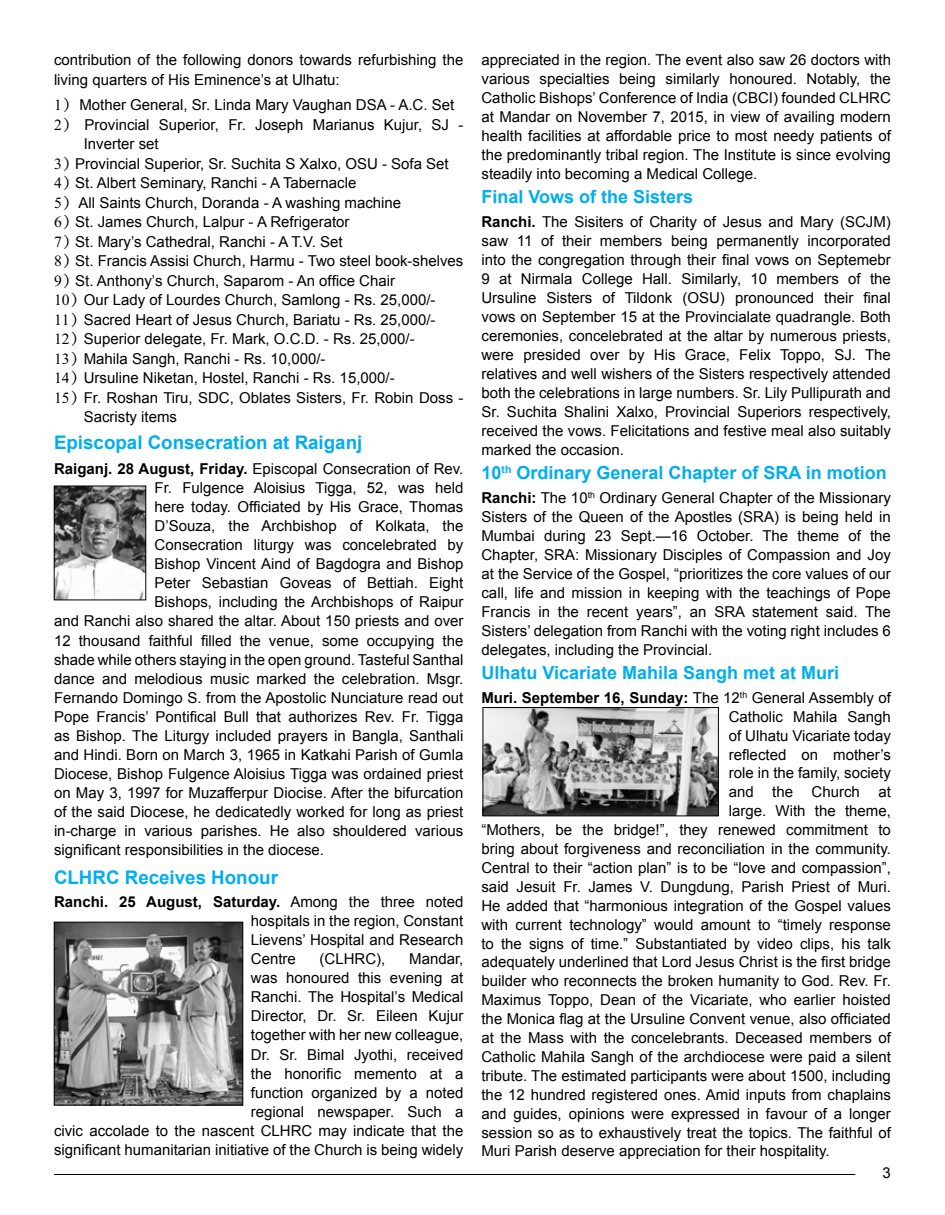
<style>
.page{position:relative;width:945px;height:1215px;background:#fff}
.page>*{position:absolute;margin:0;border:0;box-sizing:border-box;transform-origin:0 0}
.t1{font:700 18.75px "Arial";color:#00aeef}
.t2{font:700 18px "Arial";color:#00aeef}
.t3{font:15px/19px "Arial";color:#000;text-align:justify}
.t4{font:700 15px "Arial";color:#000}
.s1{font-family:"Panchulal";font-size:19.5px}
.s2{font-weight:700}
.s3{font-weight:400}
</style>
<div class="page">
<img style="left:56px;top:488px;width:88px;height:110px">
<div style="left:54px;top:486px;width:92px;height:114px;border:1px solid #000"></div>
<img style="left:56px;top:924px;width:185px;height:179px">
<div style="left:54px;top:922px;width:189px;height:183px;border:1px solid #000"></div>
<hr style="left:54px;top:1174px;width:801px;height:1px;background:#000">
<img style="left:485px;top:709px;width:232px;height:105px">
<div style="left:483px;top:707px;width:236px;height:109px;border:1px solid #000"></div>
<p class="t3" style="left:54px;top:50px;width:411px;line-height:19.5px">contribution of the following donors towards refurbishing the living quarters of His Eminence’s at Ulhatu:</p>
<p class="t3" style="left:54px;top:95px;width:402px"><span class="s1">1)</span> Mother General, Sr. Linda Mary Vaughan DSA - A.C. Set</p>
<p class="t3" style="left:84px;top:115px;width:381px;line-height:19.5px;text-indent:-30px"><span class="s1">2)</span> Provincial Superior, Fr. Joseph Marianus Kujur, SJ -<br>Inverter set</p>
<p class="t3" style="left:54px;top:154px;width:396px"><span class="s1">3)</span> Provincial Superior, Sr. Suchita S Xalxo, OSU - Sofa Set</p>
<p class="t3" style="left:54px;top:173px;width:304px"><span class="s1">4)</span> St. Albert Seminary, Ranchi - A Tabernacle</p>
<p class="t3" style="left:54px;top:193px;width:349px"><span class="s1">5)</span> All Saints Church, Doranda - A washing machine</p>
<p class="t3" style="left:54px;top:212px;width:297px"><span class="s1">6)</span> St. James Church, Lalpur - A Refrigerator</p>
<p class="t3" style="left:54px;top:232px;width:290px"><span class="s1">7)</span> St. Mary’s Cathedral, Ranchi - A T.V. Set</p>
<p class="t3" style="left:54px;top:251px;width:411px"><span class="s1">8)</span> St. Francis Assisi Church, Harmu - Two steel book-shelves</p>
<p class="t3" style="left:54px;top:271px;width:343px"><span class="s1">9)</span> St. Anthony’s Church, Saparom - An office Chair</p>
<p class="t3" style="left:54px;top:290px;width:383px"><span class="s1">10)</span> Our Lady of Lourdes Church, Samlong - Rs. 25,000/-</p>
<p class="t3" style="left:54px;top:310px;width:383px"><span class="s1">11)</span> Sacred Heart of Jesus Church, Bariatu - Rs. 25,000/-</p>
<p class="t3" style="left:54px;top:329px;width:362px"><span class="s1">12)</span> Superior delegate, Fr. Mark, O.C.D. - Rs. 25,000/-</p>
<p class="t3" style="left:54px;top:349px;width:273px"><span class="s1">13)</span> Mahila Sangh, Ranchi - Rs. 10,000/-</p>
<p class="t3" style="left:54px;top:368px;width:342px"><span class="s1">14)</span> Ursuline Niketan, Hostel, Ranchi - Rs. 15,000/-</p>
<p class="t3" style="left:84px;top:388px;width:381px;line-height:19.5px;text-indent:-30px"><span class="s1">15)</span> Fr. Roshan Tiru, SDC, Oblates Sisters, Fr. Robin Doss -<br>Sacristy items</p>
<p class="t1" style="left:54px;top:430px;width:310px">Episcopal Consecration at Raiganj</p>
<p class="t3" style="left:54px;top:459px;width:411px"><span class="s2">Raiganj. 28 August, Friday.</span> Episcopal Consecration of Rev.</p>
<p class="t3" style="left:155px;top:478px;width:310px">Fr. Fulgence Aloisius Tigga, 52, was held</p>
<p class="t3" style="left:155px;top:498px;width:310px">here today. Officiated by His Grace, Thomas</p>
<p class="t3" style="left:155px;top:517px;width:310px">D’Souza, the Archbishop of Kolkata, the</p>
<p class="t3" style="left:155px;top:536px;width:310px">Consecration liturgy was concelebrated by</p>
<p class="t3" style="left:155px;top:555px;width:310px">Bishop Vincent Aind of Bagdogra and Bishop</p>
<p class="t3" style="left:155px;top:574px;width:310px">Peter Sebastian Goveas of Bettiah. Eight</p>
<p class="t3" style="left:155px;top:593px;width:310px">Bishops, including the Archbishops of Raipur</p>
<p class="t3" style="left:54px;top:612px;width:411px">and Ranchi also shared the altar. About 150 priests and over</p>
<p class="t3" style="left:54px;top:631px;width:411px">12 thousand faithful filled the venue, some occupying the</p>
<p class="t3" style="left:54px;top:650px;width:411px">shade while others staying in the open ground. Tasteful Santhal</p>
<p class="t3" style="left:54px;top:669px;width:411px">dance and melodious music marked the celebration. Msgr.</p>
<p class="t3" style="left:54px;top:688px;width:411px">Fernando Domingo S. from the Apostolic Nunciature read out</p>
<p class="t3" style="left:54px;top:707px;width:411px">Pope Francis’ Pontifical Bull that authorizes Rev. Fr. Tigga</p>
<p class="t3" style="left:54px;top:726px;width:411px">as Bishop. The Liturgy included prayers in Bangla, Santhali</p>
<p class="t3" style="left:54px;top:745px;width:411px">and Hindi. Born on March 3, 1965 in Katkahi Parish of Gumla</p>
<p class="t3" style="left:54px;top:764px;width:411px">Diocese, Bishop Fulgence Aloisius Tigga was ordained priest</p>
<p class="t3" style="left:54px;top:783px;width:411px">on May 3, 1997 for Muzafferpur Diocise. After the bifurcation</p>
<p class="t3" style="left:54px;top:802px;width:411px">of the said Diocese, he dedicatedly worked for long as priest</p>
<p class="t3" style="left:54px;top:821px;width:411px">in-charge in various parishes. He also shouldered various</p>
<p class="t3" style="left:54px;top:840px;width:272px">significant responsibilities in the diocese.</p>
<p class="t1" style="left:54px;top:864px;width:225px">CLHRC Receives Honour</p>
<p class="t3" style="left:251px;top:892px;width:214px;text-indent:-197px"><span class="s2">Ranchi. 25 August, Saturday.</span> Among the three noted hospitals in the region, Constant Lievens’ Hospital and Research Centre</p>
<p class="t3" style="left:320px;top:950px;width:67px">(CLHRC),</p>
<p class="t3" style="left:54px;top:950px;width:411px;text-align:right">Mandar,<br>was honoured this evening at<br>Ranchi. The Hospital’s Medical<br>Director, Dr. Sr. Eileen Kujur<br>together with her new colleague,<br>Dr. Sr. Bimal Jyothi, received<br>the honorific memento at a<br>function organized by a noted<br>regional newspaper. Such a<br>civic accolade to the nascent CLHRC may indicate that the significant humanitarian initiative of the Church is being widely</p>
<p class="t3" style="left:482px;top:50px;width:411px">appreciated in the region. The event also saw 26 doctors with various specialties being similarly honoured. Notably, the Catholic Bishops’ Conference of India (CBCI) founded CLHRC at Mandar on November 7, 2015, in view of availing modern health facilities at affordable price to most needy patients of the predominantly tribal region. The Institute is since evolving steadily into becoming a Medical College.</p>
<p class="t2" style="left:482px;top:185px;width:213px">Final Vows of the Sisters</p>
<p class="t3" style="left:482px;top:212px;width:411px"><span class="s2">Ranchi.</span> The Sisiters of Charity of Jesus and Mary (SCJM) saw 11 of their members being permanently incorporated into the congregation through their final vows on Septemebr 9 at Nirmala College Hall. Similarly, 10 members of the Ursuline Sisters of Tildonk (OSU) pronounced their final vows on September 15 at the Provincialate quadrangle. Both ceremonies, concelebrated at the altar by numerous priests, were presided over by His Grace, Felix Toppo, SJ. The relatives and well wishers of the Sisters respectively attended both the celebrations in large numbers. Sr. Lily Pullipurath and Sr. Suchita Shalini Xalxo, Provincial Superiors respectively, received the vows. Felicitations and festive meal also suitably marked the occasion.</p>
<p class="t2" style="left:482px;top:461px;width:407px">10<sup>th</sup> Ordinary General Chapter of SRA in motion</p>
<p class="t3" style="left:481px;top:488px;width:411px"><span class="s2">Ranchi:</span> The 10<sup>th</sup> Ordinary General Chapter of the Missionary Sisters of the Queen of the Apostles (SRA) is being held in Mumbai during 23 Sept.—16 October. The theme of the Chapter, SRA: Missionary Disciples of Compassion and Joy at the Service of the Gospel, “prioritizes the core values of our call, life and mission in keeping with the teachings of Pope Francis in the recent years”, an SRA statement said. The Sisters’ delegation from Ranchi with the voting right includes 6 delegates, including the Provincial.</p>
<p class="t2" style="left:482px;top:661px;width:359px">Ulhatu Vicariate Mahila Sangh met at Muri</p>
<p class="t4" style="left:482px;top:688px;width:411px">Muri. September 16, Sunday: <span class="s3">The 12</span><sup>th</sup> <span class="s3">General Assembly of</span></p>
<p class="t3" style="left:729px;top:707px;width:164px">Catholic Mahila Sangh</p>
<p class="t3" style="left:729px;top:726px;width:164px">of Ulhatu Vicariate today</p>
<p class="t3" style="left:729px;top:745px;width:164px">reflected on mother’s</p>
<p class="t3" style="left:729px;top:764px;width:164px">role in the family, society</p>
<p class="t3" style="left:729px;top:783px;width:164px">and the Church at</p>
<p class="t3" style="left:729px;top:802px;width:164px">large. With the theme,</p>
<p class="t3" style="left:481px;top:820px;width:411px">“Mothers, be the bridge!”, they renewed commitment to</p>
<p class="t3" style="left:481px;top:839px;width:411px">bring about forgiveness and reconciliation in the community.</p>
<p class="t3" style="left:481px;top:858px;width:411px">Central to their “action plan” is to be “love and compassion”,</p>
<p class="t3" style="left:481px;top:877px;width:411px">said Jesuit Fr. James V. Dungdung, Parish Priest of Muri.</p>
<p class="t3" style="left:481px;top:896px;width:411px">He added that “harmonious integration of the Gospel values</p>
<p class="t3" style="left:481px;top:915px;width:411px">with current technology” would amount to “timely response</p>
<p class="t3" style="left:481px;top:934px;width:411px">to the signs of time.” Substantiated by video clips, his talk</p>
<p class="t3" style="left:481px;top:953px;width:411px">adequately underlined that Lord Jesus Christ is the first bridge</p>
<p class="t3" style="left:481px;top:972px;width:411px">builder who reconnects the broken humanity to God. Rev. Fr.</p>
<p class="t3" style="left:481px;top:991px;width:411px">Maximus Toppo, Dean of the Vicariate, who earlier hoisted</p>
<p class="t3" style="left:481px;top:1009px;width:411px">the Monica flag at the Ursuline Convent venue, also officiated</p>
<p class="t3" style="left:481px;top:1028px;width:411px">at the Mass with the concelebrants. Deceased members of</p>
<p class="t3" style="left:481px;top:1047px;width:411px">Catholic Mahila Sangh of the archdiocese were paid a silent</p>
<p class="t3" style="left:481px;top:1066px;width:411px">tribute. The estimated participants were about 1500, including</p>
<p class="t3" style="left:481px;top:1085px;width:411px">the 12 hundred registered ones. Amid inputs from chaplains</p>
<p class="t3" style="left:481px;top:1104px;width:411px">and guides, opinions were expressed in favour of a longer</p>
<p class="t3" style="left:481px;top:1123px;width:411px">session so as to exhaustively treat the topics. The faithful of</p>
<p class="t3" style="left:481px;top:1142px;width:350px">Muri Parish deserve appreciation for their hospitality.</p>
<p class="t3" style="left:883px;top:1163px;width:10px">3</p>
</div>
